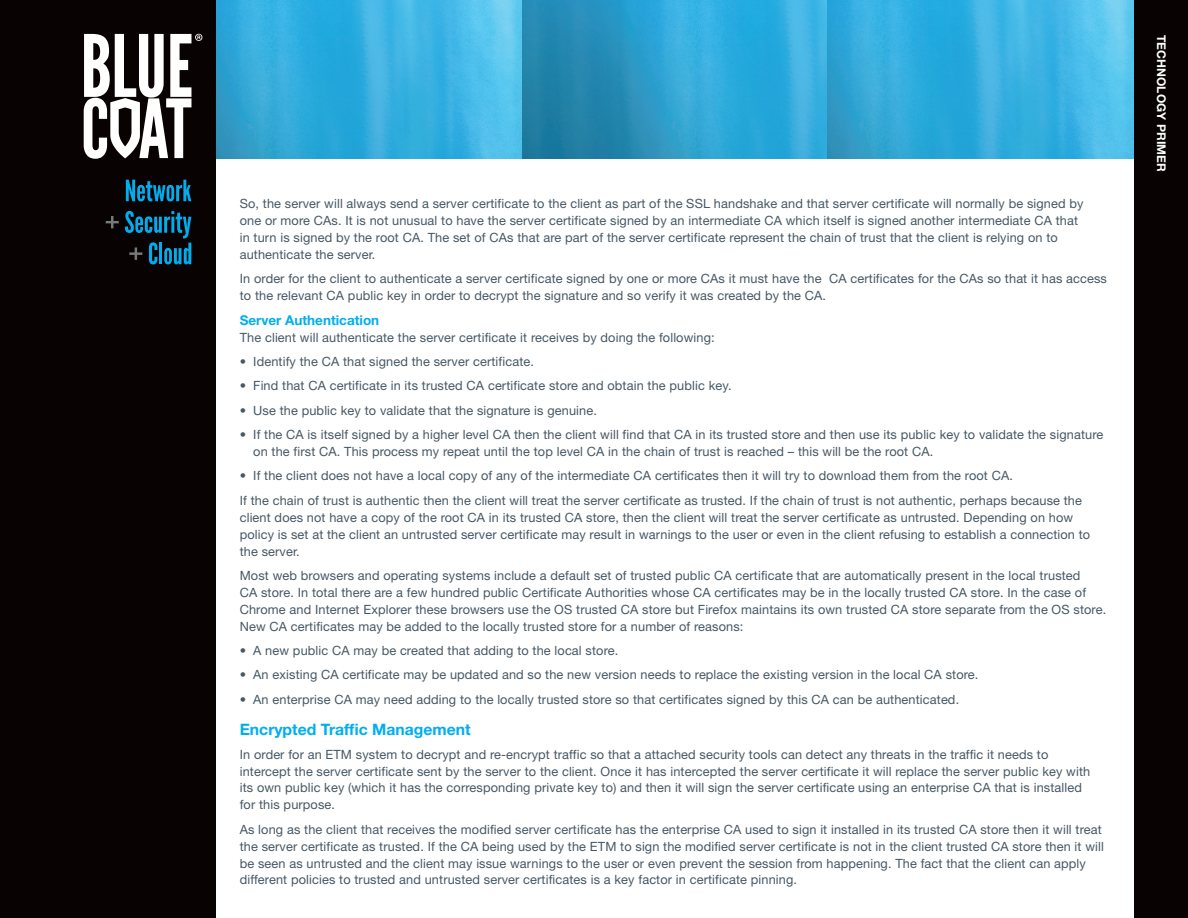
<style>
.page{position:relative;width:1188px;height:918px;background:#fff}
.page>*{position:absolute;margin:0;border:0;box-sizing:border-box;transform-origin:0 0}
.t1{font:700 15.75px "Helvetica Neue LT Std";color:#00aeef}
.t2{font:700 13.5px "Helvetica Neue LT Std";color:#00aeef}
.t3{font:12.75px/17px "Helvetica Neue LT Std";letter-spacing:.01em;color:#475865}
.t4{font:700 12px "Helvetica Neue LT Std";letter-spacing:.01em;color:#fff}
</style>
<div class="page">
<img style="left:216px;top:0;width:918px;height:159px">
<div style="left:0;top:0;width:216px;height:918px;background:#080302"></div>
<div style="left:1134px;top:0;width:54px;height:918px;background:#080302"></div>
<svg style="left:84px;top:34px;width:118px;height:125px"></svg>
<svg style="left:126px;top:180px;width:65px;height:21px"></svg>
<svg style="left:106px;top:216px;width:13px;height:12px"></svg>
<svg style="left:125px;top:211px;width:66px;height:53px"></svg>
<p class="t3" style="left:240px;top:195px;width:845px">So, the server will always send a server certificate to the client as part of the SSL handshake and that server certificate will normally be signed by one or more CAs. It is not unusual to have the server certificate signed by an intermediate CA which itself is signed another intermediate CA that in turn is signed by the root CA. The set of CAs that are part of the server certificate represent the chain of trust that the client is relying on to authenticate the server.</p>
<p class="t3" style="left:240px;top:270px;width:869px">In order for the client to authenticate a server certificate signed by one or more CAs it must have the CA certificates for the CAs so that it has access to the relevant CA public key in order to decrypt the signature and so verify it was created by the CA.</p>
<p class="t2" style="left:240px;top:312px;width:141px">Server Authentication</p>
<p class="t3" style="left:240px;top:329px;width:476px">The client will authenticate the server certificate it receives by doing the following:</p>
<p class="t3" style="left:240px;top:353px;width:296px">• Identify the CA that signed the server certificate.</p>
<p class="t3" style="left:240px;top:377px;width:493px">• Find that CA certificate in its trusted CA certificate store and obtain the public key.</p>
<p class="t3" style="left:240px;top:402px;width:359px">• Use the public key to validate that the signature is genuine.</p>
<p class="t3" style="left:253px;top:426px;width:852px;text-indent:-14px">• If the CA is itself signed by a higher level CA then the client will find that CA in its trusted store and then use its public key to validate the signature on the first CA. This process my repeat until the top level CA in the chain of trust is reached – this will be the root CA.</p>
<p class="t3" style="left:240px;top:464px;width:844px;line-height:24.5px">• If the client does not have a local copy of any of the intermediate CA certificates then it will try to download them from the root CA.<br>If the chain of trust is authentic then the client will treat the server certificate as trusted. If the chain of trust is not authentic, perhaps because the</p>
<p class="t3" style="left:240px;top:509px;width:852px">client does not have a copy of the root CA in its trusted CA store, then the client will treat the server certificate as untrusted. Depending on how policy is set at the client an untrusted server certificate may result in warnings to the user or even in the client refusing to establish a connection to the server.</p>
<p class="t3" style="left:240px;top:567px;width:868px">Most web browsers and operating systems include a default set of trusted public CA certificate that are automatically present in the local trusted<br>CA store. In total there are a few hundred public Certificate Authorities whose CA certificates may be in the locally trusted CA store. In the case of Chrome and Internet Explorer these browsers use the OS trusted CA store but Firefox maintains its own trusted CA store separate from the OS store.<br>New CA certificates may be added to the locally trusted store for a number of reasons:</p>
<p class="t3" style="left:240px;top:642px;width:380px">• A new public CA may be created that adding to the local store.</p>
<p class="t3" style="left:240px;top:666px;width:740px">• An existing CA certificate may be updated and so the new version needs to replace the existing version in the local CA store.</p>
<p class="t3" style="left:240px;top:690px;width:721px">• An enterprise CA may need adding to the locally trusted store so that certificates signed by this CA can be authenticated.</p>
<p class="t1" style="left:240px;top:720px;width:233px">Encrypted Traffic Management</p>
<p class="t3" style="left:240px;top:746px;width:852px">In order for an ETM system to decrypt and re-encrypt traffic so that a attached security tools can detect any threats in the traffic it needs to intercept the server certificate sent by the server to the client. Once it has intercepted the server certificate it will replace the server public key with its own public key (which it has the corresponding private key to) and then it will sign the server certificate using an enterprise CA that is installed for this purpose.</p>
<p class="t3" style="left:240px;top:821px;width:866px">As long as the client that receives the modified server certificate has the enterprise CA used to sign it installed in its trusted CA store then it will treat the server certificate as trusted. If the CA being used by the ETM to sign the modified server certificate is not in the client trusted CA store then it will be seen as untrusted and the client may issue warnings to the user or even prevent the session from happening. The fact that the client can apply different policies to trusted and untrusted server certificates is a key factor in certificate pinning.</p>
<p class="t4" style="left:1169px;top:35px;width:139px;rotate:90deg">TECHNOLOGY PRIMER</p>
</div>
